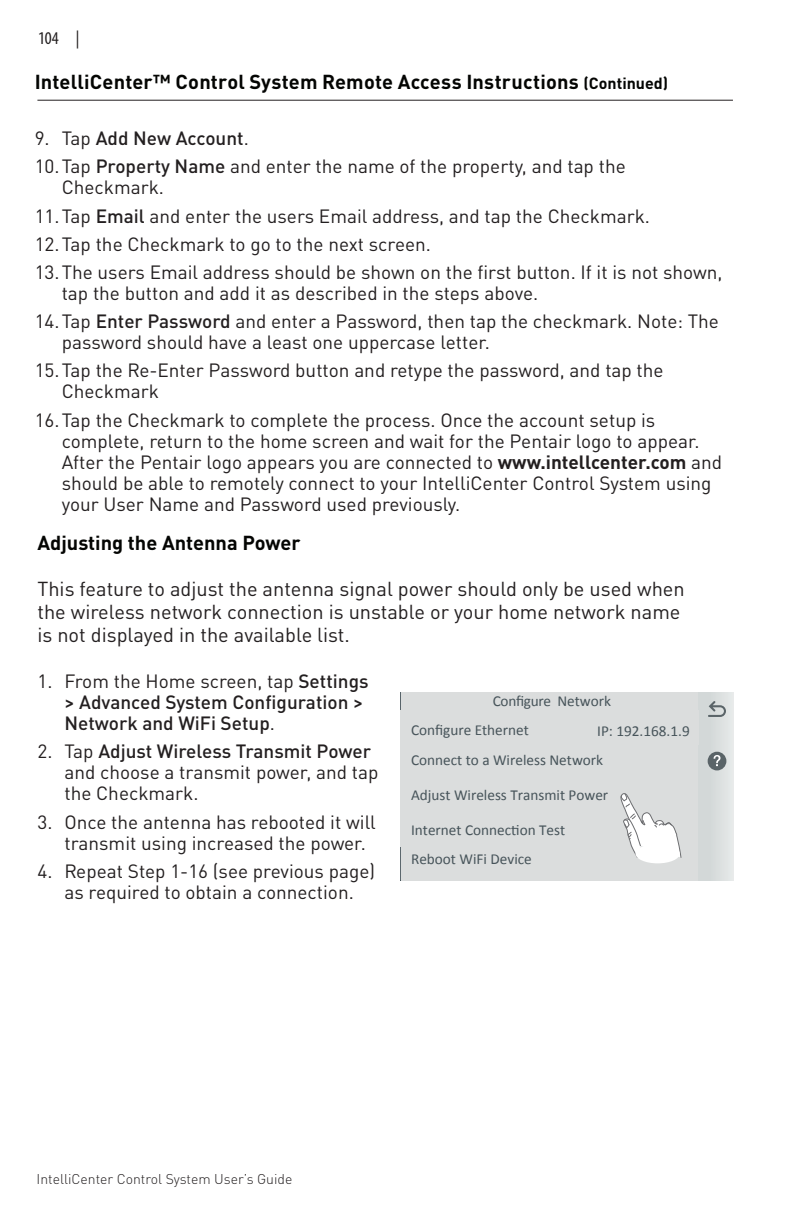
<style>
.page{position:relative;width:792px;height:1224px;background:#fff}
.page>*{position:absolute;margin:0;border:0;box-sizing:border-box;transform-origin:0 0}
.t1{font:20px/23px "DIN Pro";color:#231f20}
.t2{font:700 20px "DIN Pro";letter-spacing:.005em;color:#040503}
.t3{font:19px/28.2px "DIN Pro";color:#231f20}
.t4{font:500 19px/21px "DIN Pro";color:#231f20}
.t5{font:condensed 18px "Myriad Pro";color:#231f20}
.t6{font:15.2px "Calibri";color:#47545a}
.t7{font:300 14px "DIN Pro";color:#231f20}
.s1{font-size:16px}
.s2{font-weight:500}
.s3{font-weight:700}
.s4{font-weight:400}
</style>
<div class="page">
<div style="left:400px;top:692px;width:298px;height:189px;background:#dbdddd"></div>
<div style="left:400px;top:742px;width:299px;height:37px;background:#dbdddd"></div>
<div style="left:400px;top:777px;width:299px;height:36px;background:#dbdddd"></div>
<div style="left:400px;top:813px;width:299px;height:34px;background:#dbdddd"></div>
<div style="left:401px;top:847px;width:299px;height:34px;background:#dbdddd"></div>
<div style="left:698px;top:692px;width:36px;height:189px;background:linear-gradient(to right,#cdd3d3,#e5e8e8)"></div>
<svg style="left:708px;top:701px;width:18px;height:17px"></svg>
<div style="left:708px;top:752px;width:18px;height:18px;background:#5a6468;border-radius:50%"></div>
<svg style="left:714px;top:755px;width:7px;height:11px"></svg>
<div style="left:400px;top:710px;width:299px;height:34px;background:#dbdddd"></div>
<svg style="left:621px;top:794px;width:60px;height:63px"></svg>
<div style="left:636px;top:844px;width:44px;height:19px;background:#fff;border-radius:50%"></div>
<hr style="left:37px;top:100px;width:696px;height:1px;background:#231f20">
<p class="t5" style="left:38px;top:28px;width:43px">104 |</p>
<p class="t2" style="left:35px;top:65px;width:635px">IntelliCenter™ Control System Remote Access Instructions <span class="s1">(Continued)</span></p>
<p class="t3" style="left:35px;top:122px;width:593px">9. Tap <span class="s2">Add New Account</span>.<br>10.Tap <span class="s2">Property Name</span> and enter the name of the property, and tap the</p>
<p class="t3" style="left:35px;top:172px;width:689px;text-indent:27px">Checkmark.<br>11.Tap <span class="s2">Email</span> and enter the users Email address, and tap the Checkmark.<br>12.Tap the Checkmark to go to the next screen.<br>13.The users Email address should be shown on the first button. If it is not shown,</p>
<p class="t3" style="left:35px;top:277px;width:686px;text-indent:27px">tap the button and add it as described in the steps above.<br>14.Tap <span class="s2">Enter Password</span> and enter a Password, then tap the checkmark. Note: The</p>
<p class="t3" style="left:35px;top:326px;width:630px;text-indent:27px">password should have a least one uppercase letter.<br>15.Tap the Re-Enter Password button and retype the password, and tap the</p>
<p class="t3" style="left:35px;top:376px;width:622px;text-indent:27px">Checkmark<br>16.Tap the Checkmark to complete the process. Once the account setup is</p>
<p class="t3" style="left:62px;top:428px;width:662px;line-height:21px">complete, return to the home screen and wait for the Pentair logo to appear.<br>After the Pentair logo appears you are connected to <span class="s3">www.intellcenter.com</span> and should be able to remotely connect to your IntelliCenter Control System using your User Name and Password used previously.</p>
<p class="t2" style="left:37px;top:526px;width:265px">Adjusting the Antenna Power</p>
<p class="t1" style="left:37px;top:575px;width:649px">This feature to adjust the antenna signal power should only be used when the wireless network connection is unstable or your home network name is not displayed in the available list.</p>
<p class="t4" style="left:64px;top:669px;width:306px;text-indent:-27px"><span class="s4">1. From the Home screen, tap</span> Settings &gt; Advanced System Configuration &gt;<br>Network and WiFi Setup<span class="s4">.</span></p>
<p class="t3" style="left:64px;top:739px;width:315px;line-height:21px;text-indent:-27px">2. Tap <span class="s2">Adjust Wireless Transmit Power </span>and choose a transmit power, and tap the Checkmark.</p>
<p class="t3" style="left:64px;top:809px;width:313px;line-height:21px;text-indent:-27px">3. Once the antenna has rebooted it will transmit using increased the power.</p>
<p class="t3" style="left:37px;top:859px;width:339px;line-height:21px;text-align:center">4. Repeat Step 1-16 (see previous page) as required to obtain a connection.</p>
<p class="t6" style="left:493px;top:691px;width:120px">Configure Network</p>
<p class="t6" style="left:411px;top:720px;width:119px">Configure Ethernet</p>
<p class="t6" style="left:597px;top:722px;width:94px">IP: 192.168.1.9</p>
<p class="t6" style="left:411px;top:751px;width:194px">Connect to a Wireless Network</p>
<p class="t6" style="left:411px;top:785px;width:199px">Adjust Wireless Transmit Power</p>
<p class="t6" style="left:411px;top:820px;width:156px">Internet Connection Test</p>
<p class="t6" style="left:411px;top:849px;width:122px">Reboot WiFi Device</p>
<p class="t7" style="left:37px;top:1168px;width:257px">IntelliCenter Control System User’s Guide</p>
</div>
